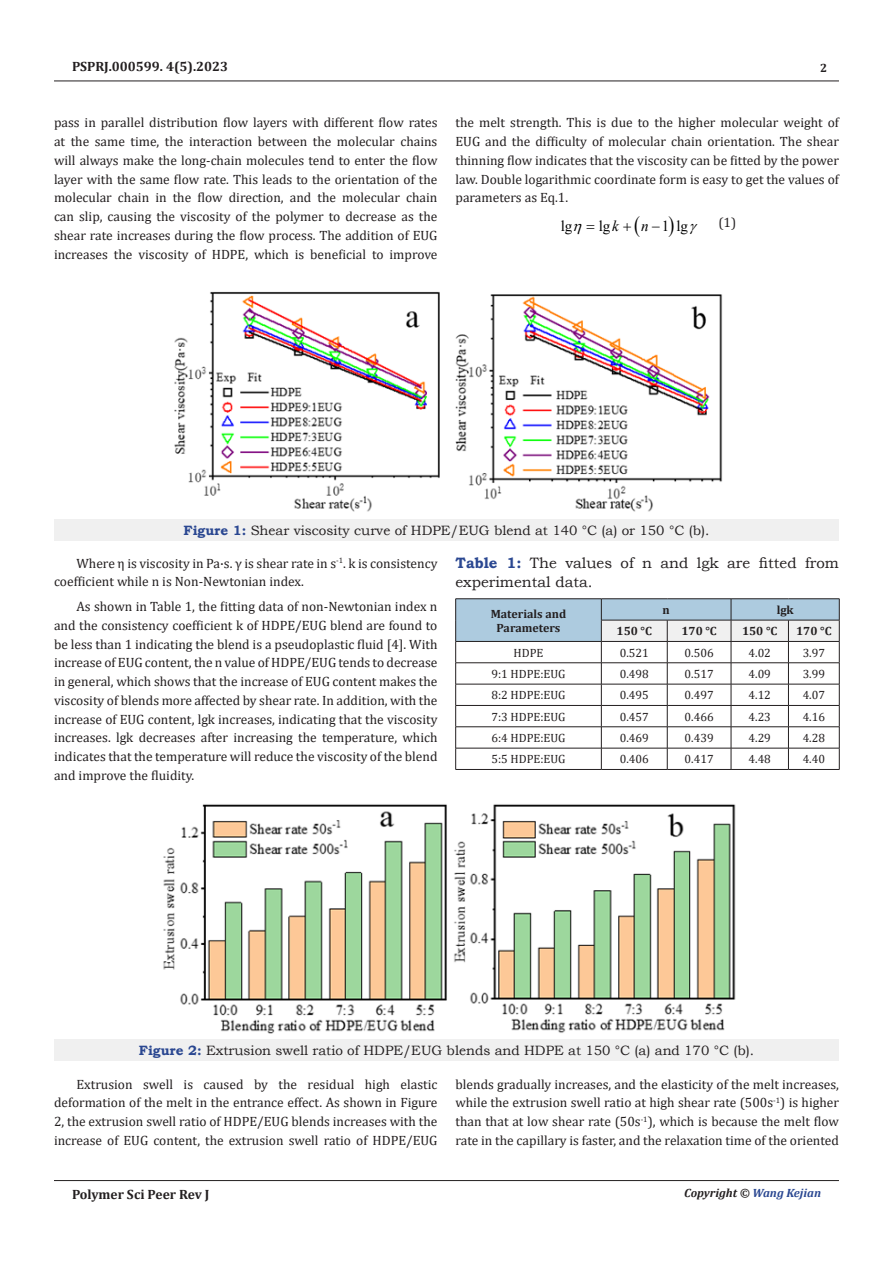
<style>
.page{position:relative;width:893px;height:1263px;background:#fff}
.page>*{position:absolute;margin:0;border:0;box-sizing:border-box;transform-origin:0 0}
.t1{font:15.15px "Times New Roman";color:#000}
.t2{font:15px/18.8px "Bookman Old Style";color:#231f20}
.t3{font:13.5px/18.8px "Cambria";color:#231f20;text-align:justify}
.t4{font:13.5px "Bookman Old Style";color:#231f20}
.t5{font:700 13.5px "Cambria";color:#231f20}
.t6{font:12px "Cambria";color:#231f20}
.t7{font:700 12px/14.4px "Cambria";color:#231f20;text-align:center}
.t8{font:italic 700 12px "Cambria";color:#231f20}
.s1{font-style:italic}
.s2{font-weight:700;color:#2a4791}
.s3{color:#2a4791}
</style>
<div class="page">
<hr style="left:54px;top:81px;width:785px;height:1px;background:#231f20">
<hr style="left:54px;top:1180px;width:785px;height:1px;background:#231f20">
<div style="left:54px;top:519px;width:785px;height:22px;background:#f0f0f0"></div>
<img style="left:174px;top:291px;width:549px;height:221px">
<hr style="left:455px;top:598px;width:146px;height:1px;background:#231f20">
<hr style="left:601px;top:598px;width:66px;height:1px;background:#231f20">
<hr style="left:667px;top:598px;width:64px;height:1px;background:#231f20">
<hr style="left:731px;top:598px;width:57px;height:1px;background:#231f20">
<hr style="left:788px;top:598px;width:51px;height:1px;background:#231f20">
<svg style="left:455px;top:599px;width:385px;height:170px"></svg>
<hr style="left:455px;top:769px;width:146px;height:1px;background:#231f20">
<hr style="left:601px;top:769px;width:66px;height:1px;background:#231f20">
<hr style="left:667px;top:769px;width:64px;height:1px;background:#231f20">
<hr style="left:731px;top:769px;width:57px;height:1px;background:#231f20">
<hr style="left:788px;top:769px;width:51px;height:1px;background:#231f20">
<div style="left:54px;top:1039px;width:785px;height:22px;background:#f0f0f0"></div>
<img style="left:163px;top:804px;width:573px;height:229px">
<p class="t5" style="left:72px;top:56px;width:158px">PSPRJ.000599. 4(5).2023</p>
<p class="t7" style="left:820px;top:61px;width:9px">2</p>
<p class="t3" style="left:54px;top:113px;width:385px">pass in parallel distribution flow layers with different flow rates at the same time, the interaction between the molecular chains will always make the long-chain molecules tend to enter the flow layer with the same flow rate. This leads to the orientation of the molecular chain in the flow direction, and the molecular chain can slip, causing the viscosity of the polymer to decrease as the shear rate increases during the flow process. The addition of EUG increases the viscosity of HDPE, which is beneficial to improve</p>
<p class="t3" style="left:455px;top:113px;width:385px">the melt strength. This is due to the higher molecular weight of EUG and the difficulty of molecular chain orientation. The shear thinning flow indicates that the viscosity can be fitted by the power law. Double logarithmic coordinate form is easy to get the values of parameters as Eq.1.</p>
<p class="t1" style="left:561px;top:215px;width:13px">lg</p>
<p class="t1" style="left:599px;top:215px;width:21px">lg<span class="s1">k</span></p>
<p class="t1" style="left:641px;top:215px;width:48px"><span class="s1">n</span> −1 lg</p>
<p class="t3" style="left:718px;top:213px;width:19px">(1)</p>
<p class="t4" style="left:183px;top:521px;width:527px"><span class="s2">Figure 1:</span> Shear viscosity curve of HDPE/EUG blend at 140 °C (a) or 150 °C (b).</p>
<p class="t3" style="left:54px;top:553px;width:385px;text-indent:22px">Where η is viscosity in Pa·s. γ is shear rate in s<sup>-1</sup>. k is consistency coefficient while n is Non-Newtonian index.</p>
<p class="t3" style="left:54px;top:597px;width:385px;text-indent:22px">As shown in Table 1, the fitting data of non-Newtonian index n and the consistency coefficient k of HDPE/EUG blend are found to be less than 1 indicating the blend is a pseudoplastic fluid [4]. With increase of EUG content, the n value of HDPE/EUG tends to decrease in general, which shows that the increase of EUG content makes the viscosity of blends more affected by shear rate. In addition, with the increase of EUG content, lgk increases, indicating that the viscosity increases. lgk decreases after increasing the temperature, which indicates that the temperature will reduce the viscosity of the blend and improve the fluidity.</p>
<p class="t2" style="left:455px;top:553px;width:385px"><span class="s2">Table 1:</span> The values of n and lgk are fitted from experimental data.</p>
<p class="t7" style="left:491px;top:606px;width:77px">Materials and<br>Parameters</p>
<p class="t7" style="left:663px;top:602px;width:9px">n</p>
<p class="t7" style="left:777px;top:602px;width:18px">lgk</p>
<p class="t7" style="left:617px;top:624px;width:37px">150 °C</p>
<p class="t7" style="left:681px;top:624px;width:37px">170 °C</p>
<p class="t7" style="left:742px;top:624px;width:37px">150 °C</p>
<p class="t7" style="left:796px;top:624px;width:37px">170 °C</p>
<p class="t6" style="left:514px;top:646px;width:31px">HDPE</p>
<p class="t6" style="left:620px;top:646px;width:31px">0.521</p>
<p class="t6" style="left:685px;top:646px;width:31px">0.506</p>
<p class="t6" style="left:748px;top:646px;width:24px">4.02</p>
<p class="t6" style="left:803px;top:646px;width:24px">3.97</p>
<p class="t6" style="left:491px;top:667px;width:76px">9:1 HDPE:EUG</p>
<p class="t6" style="left:620px;top:667px;width:31px">0.498</p>
<p class="t6" style="left:685px;top:667px;width:31px">0.517</p>
<p class="t6" style="left:748px;top:667px;width:24px">4.09</p>
<p class="t6" style="left:803px;top:667px;width:24px">3.99</p>
<p class="t6" style="left:491px;top:688px;width:76px">8:2 HDPE:EUG</p>
<p class="t6" style="left:620px;top:688px;width:31px">0.495</p>
<p class="t6" style="left:685px;top:688px;width:31px">0.497</p>
<p class="t6" style="left:748px;top:688px;width:24px">4.12</p>
<p class="t6" style="left:803px;top:688px;width:24px">4.07</p>
<p class="t6" style="left:491px;top:710px;width:76px">7:3 HDPE:EUG</p>
<p class="t6" style="left:620px;top:710px;width:31px">0.457</p>
<p class="t6" style="left:685px;top:710px;width:31px">0.466</p>
<p class="t6" style="left:748px;top:710px;width:24px">4.23</p>
<p class="t6" style="left:803px;top:710px;width:24px">4.16</p>
<p class="t6" style="left:491px;top:731px;width:76px">6:4 HDPE:EUG</p>
<p class="t6" style="left:620px;top:731px;width:31px">0.469</p>
<p class="t6" style="left:685px;top:731px;width:31px">0.439</p>
<p class="t6" style="left:748px;top:731px;width:24px">4.29</p>
<p class="t6" style="left:803px;top:731px;width:24px">4.28</p>
<p class="t6" style="left:491px;top:752px;width:76px">5:5 HDPE:EUG</p>
<p class="t6" style="left:620px;top:752px;width:31px">0.406</p>
<p class="t6" style="left:685px;top:752px;width:31px">0.417</p>
<p class="t6" style="left:748px;top:752px;width:24px">4.48</p>
<p class="t6" style="left:803px;top:752px;width:24px">4.40</p>
<p class="t4" style="left:139px;top:1041px;width:617px"><span class="s2">Figure 2:</span> Extrusion swell ratio of HDPE/EUG blends and HDPE at 150 °C (a) and 170 °C (b).</p>
<p class="t3" style="left:54px;top:1074px;width:385px;text-indent:22px">Extrusion swell is caused by the residual high elastic deformation of the melt in the entrance effect. As shown in Figure 2, the extrusion swell ratio of HDPE/EUG blends increases with the increase of EUG content, the extrusion swell ratio of HDPE/EUG</p>
<p class="t3" style="left:455px;top:1074px;width:385px">blends gradually increases, and the elasticity of the melt increases, while the extrusion swell ratio at high shear rate (500s<sup>-1</sup>) is higher than that at low shear rate (50s<sup>-1</sup>), which is because the melt flow rate in the capillary is faster, and the relaxation time of the oriented</p>
<p class="t5" style="left:72px;top:1185px;width:139px">Polymer Sci Peer Rev J</p>
<p class="t8" style="left:684px;top:1184px;width:138px">Copyright © <span class="s3">Wang Kejian</span></p>
</div>
